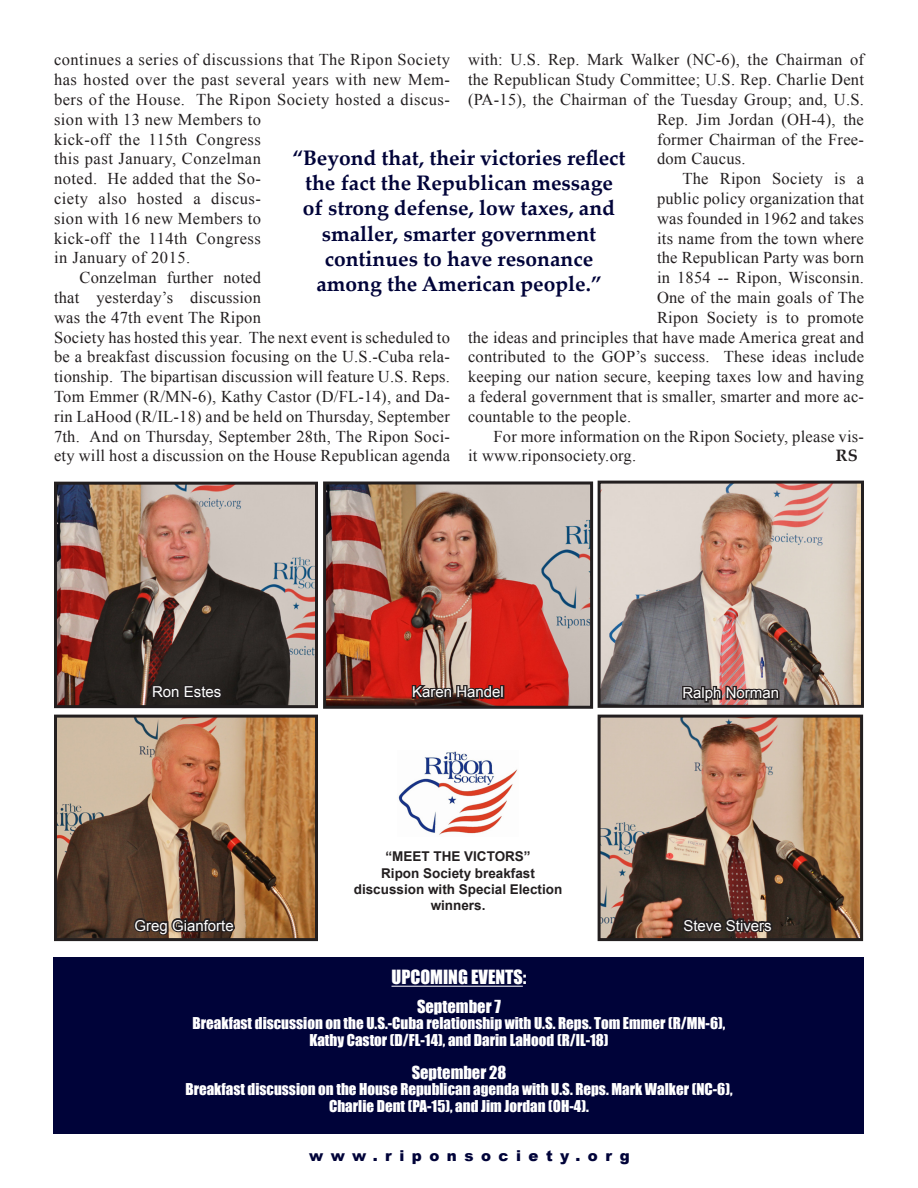
<style>
.page{position:relative;width:918px;height:1188px;background:#fff}
.page>*{position:absolute;margin:0;border:0;box-sizing:border-box;transform-origin:0 0}
.t1{font:700 21px/25.2px "Palatino Linotype";color:#000339;text-align:center}
.t2{font:18px "Impact";color:#fff}
.t3{font:16.5px/19.8px "Times New Roman";letter-spacing:.015em;color:#231f20}
.t4{font:16.5px "Impact";color:#fff}
.t5{font:700 16.5px "Palatino Linotype";color:#231f20}
.t6{font:15px "Impact";color:#fff}
.t7{font:15px "Arial";color:#fff}
.t8{font:900 15px "Arial";letter-spacing:.5em;color:#000339}
.t9{font:700 13.5px "Arial";color:#231f20}
</style>
<div class="page">
<img style="left:398px;top:751px;width:120px;height:84px">
<img style="left:58px;top:486px;width:256px;height:218px">
<div style="left:54px;top:482px;width:264px;height:226px;border:3px solid #231f20"></div>
<img style="left:327px;top:486px;width:262px;height:219px">
<div style="left:323px;top:482px;width:270px;height:227px;border:3px solid #231f20"></div>
<img style="left:602px;top:485px;width:258px;height:219px">
<div style="left:598px;top:481px;width:266px;height:227px;border:3px solid #231f20"></div>
<img style="left:58px;top:719px;width:256px;height:218px">
<div style="left:54px;top:715px;width:264px;height:226px;border:3px solid #231f20"></div>
<img style="left:602px;top:719px;width:257px;height:218px">
<div style="left:598px;top:715px;width:265px;height:226px;border:3px solid #231f20"></div>
<svg style="left:149px;top:681px;width:76px;height:20px;background:#252120"></svg>
<svg style="left:410px;top:684px;width:94px;height:18px;background:#552f2b"></svg>
<div style="left:500px;top:685px;width:4px;height:14px;border:3px solid #231f20"></div>
<svg style="left:679px;top:680px;width:102px;height:26px;background:#725f5d"></svg>
<svg style="left:132px;top:915px;width:105px;height:22px;background:#48362d"></svg>
<svg style="left:680px;top:915px;width:95px;height:25px;background:#3d2f2a"></svg>
<div style="left:54px;top:958px;width:810px;height:176px;background:#000339"></div>
<hr style="left:392px;top:986px;width:131px;height:1px;background:#fff">
<p class="t3" style="left:54px;top:50px;width:398px">continues a series of discussions that The Ripon Society has hosted over the past several years with new Mem&shy;bers of the House. The Ripon Society hosted a discus&shy;sion with 13 new Members to<br>kick-off the 115th Congress<br>this past January, Conzelman<br>noted. He added that the So-<br>ciety also hosted a discus-<br>sion with 16 new Members to<br>kick-off the 114th Congress<br>in January of 2015.</p>
<p class="t3" style="left:54px;top:268px;width:398px;text-indent:26px">Conzelman further noted<br>that yesterday’s discussion<br>was the 47th event The Ripon<br>Society has hosted this year. The next event is scheduled to be a breakfast discussion focusing on the U.S.-Cuba rela&shy;tionship. The bipartisan discussion will feature U.S. Reps.<br>Tom Emmer (R/MN-6), Kathy Castor (D/FL-14), and Da&shy;rin LaHood (R/IL-18) and be held on Thursday, September 7th. And on Thursday, September 28th, The Ripon Soci&shy;ety will host a discussion on the House Republican agenda</p>
<p class="t3" style="left:468px;top:50px;width:398px">with: U.S. Rep. Mark Walker (NC-6), the Chairman of</p>
<p class="t3" style="left:468px;top:70px;width:398px">the Republican Study Committee; U.S. Rep. Charlie Dent</p>
<p class="t3" style="left:468px;top:89px;width:398px">(PA-15), the Chairman of the Tuesday Group; and, U.S.</p>
<p class="t3" style="left:657px;top:109px;width:208px">Rep. Jim Jordan (OH-4), the</p>
<p class="t3" style="left:657px;top:129px;width:208px">former Chairman of the Free-</p>
<p class="t3" style="left:657px;top:149px;width:90px">dom Caucus.</p>
<p class="t3" style="left:682px;top:169px;width:183px">The Ripon Society is a</p>
<p class="t3" style="left:657px;top:188px;width:209px">public policy organization that</p>
<p class="t3" style="left:657px;top:208px;width:208px">was founded in 1962 and takes</p>
<p class="t3" style="left:657px;top:228px;width:208px">its name from the town where</p>
<p class="t3" style="left:657px;top:248px;width:209px">the Republican Party was born</p>
<p class="t3" style="left:657px;top:268px;width:209px">in 1854 -- Ripon, Wisconsin.</p>
<p class="t3" style="left:657px;top:287px;width:208px">One of the main goals of The</p>
<p class="t3" style="left:657px;top:307px;width:208px">Ripon Society is to promote</p>
<p class="t3" style="left:468px;top:327px;width:398px">the ideas and principles that have made America great and</p>
<p class="t3" style="left:468px;top:347px;width:398px">contributed to the GOP’s success. These ideas include</p>
<p class="t3" style="left:468px;top:367px;width:398px">keeping our nation secure, keeping taxes low and having</p>
<p class="t3" style="left:468px;top:386px;width:397px">a federal government that is smaller, smarter and more ac-</p>
<p class="t3" style="left:468px;top:406px;width:165px">countable to the people.</p>
<p class="t3" style="left:468px;top:426px;width:397px;text-indent:26px">For more information on the Ripon Society, please vis&shy;it www.riponsociety.org.</p>
<p class="t1" style="left:293px;top:144px;width:334px">“Beyond that, their victories reflect the fact the Republican message<br>of strong defense, low taxes, and smaller, smarter government</p>
<p class="t1" style="left:325px;top:245px;width:270px">continues to have resonance</p>
<p class="t1" style="left:316px;top:270px;width:287px">among the American people.”</p>
<p class="t5" style="left:836px;top:444px;width:24px">RS</p>
<p class="t7" style="left:152px;top:682px;width:71px">Ron Estes</p>
<p class="t7" style="left:412px;top:682px;width:93px">Karen Handel</p>
<p class="t7" style="left:682px;top:683px;width:98px">Ralph Norman</p>
<p class="t9" style="left:385px;top:848px;width:147px">“MEET THE VICTORS”</p>
<p class="t9" style="left:381px;top:864px;width:155px">Ripon Society breakfast</p>
<p class="t9" style="left:354px;top:880px;width:210px">discussion with Special Election</p>
<p class="t9" style="left:431px;top:896px;width:56px">winners.</p>
<p class="t7" style="left:135px;top:915px;width:101px">Greg Gianforte</p>
<p class="t7" style="left:683px;top:915px;width:90px">Steve Stivers</p>
<p class="t2" style="left:392px;top:963px;width:136px">UPCOMING EVENTS:</p>
<p class="t4" style="left:417px;top:994px;width:86px">September 7</p>
<p class="t6" style="left:193px;top:1012px;width:534px">Breakfast discussion on the U.S.-Cuba relationship with U.S. Reps. Tom Emmer (R/MN-6),</p>
<p class="t6" style="left:309px;top:1028px;width:301px">Kathy Castor (D/FL-14), and Darin LaHood (R/IL-18)</p>
<p class="t4" style="left:412px;top:1060px;width:96px">September 28</p>
<p class="t6" style="left:185px;top:1078px;width:549px">Breakfast discussion on the House Republican agenda with U.S. Reps. Mark Walker (NC-6),</p>
<p class="t6" style="left:329px;top:1094px;width:261px">Charlie Dent (PA-15), and Jim Jordan (OH-4).</p>
<p class="t8" style="left:309px;top:1145px;width:322px">www.riponsociety.org</p>
</div>
